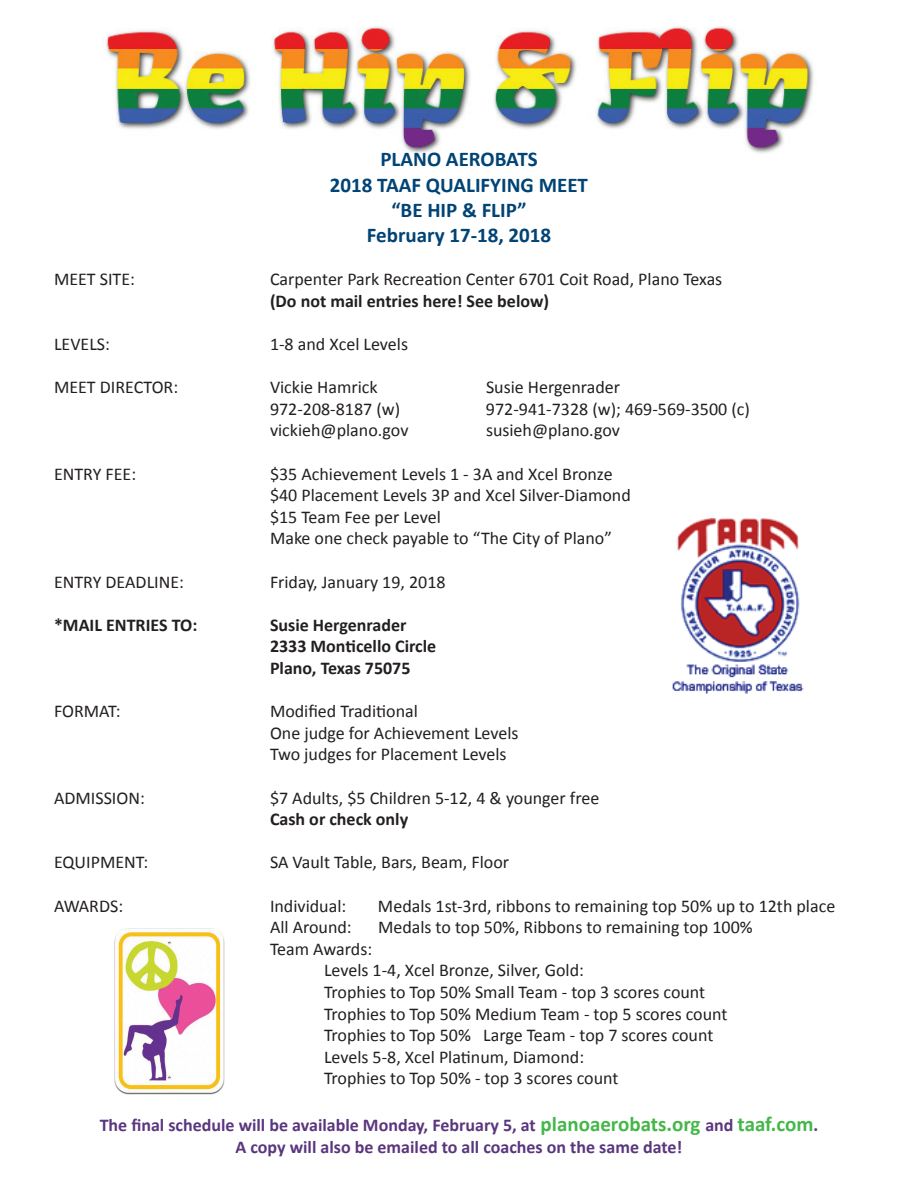
<style>
.page{position:relative;width:918px;height:1188px;background:#fff}
.page>*{position:absolute;margin:0;border:0;box-sizing:border-box;transform-origin:0 0}
.t1{font:700 21px/25.2px "Calibri";color:#004375;text-align:center}
.t2{font:18px/21.6px "Calibri";color:#231f20}
.t3{font:700 18px/21.6px "Calibri";color:#5a367e;text-align:center}
.t4{font:700 18px/21.6px "Calibri";color:#231f20}
.s1{font-size:21px;color:#45b749}
</style>
<div class="page">
<img style="left:105px;top:26px;width:709px;height:127px">
<img style="left:672px;top:518px;width:132px;height:176px">
<img style="left:114px;top:929px;width:111px;height:165px">
<p class="t1" style="left:330px;top:147px;width:260px">PLANO AEROBATS<br>2018 TAAF QUALIFYING MEET “BE HIP &amp; FLIP”<br>February 17-18, 2018</p>
<p class="t2" style="left:54px;top:268px;width:82px">MEET SITE:</p>
<p class="t2" style="left:270px;top:268px;width:454px">Carpenter Park Recreation Center 6701 Coit Road, Plano Texas</p>
<p class="t4" style="left:270px;top:290px;width:281px">(Do not mail entries here! See below)</p>
<p class="t2" style="left:54px;top:333px;width:57px">LEVELS:</p>
<p class="t2" style="left:270px;top:333px;width:140px">1-8 and Xcel Levels</p>
<p class="t2" style="left:54px;top:376px;width:126px">MEET DIRECTOR:</p>
<p class="t2" style="left:270px;top:376px;width:109px">Vickie Hamrick</p>
<p class="t2" style="left:486px;top:376px;width:136px">Susie Hergenrader</p>
<p class="t2" style="left:270px;top:398px;width:132px">972-208-8187 (w)</p>
<p class="t2" style="left:486px;top:398px;width:265px">972-941-7328 (w); 469-569-3500 (c)</p>
<p class="t2" style="left:270px;top:420px;width:140px">vickieh@plano.gov</p>
<p class="t2" style="left:486px;top:420px;width:135px">susieh@plano.gov</p>
<p class="t2" style="left:54px;top:463px;width:84px">ENTRY FEE:</p>
<p class="t2" style="left:270px;top:463px;width:362px">$35 Achievement Levels 1 - 3A and Xcel Bronze $40 Placement Levels 3P and Xcel Silver-Diamond $15 Team Fee per Level<br>Make one check payable to “The City of Plano”</p>
<p class="t2" style="left:54px;top:571px;width:132px">ENTRY DEADLINE:</p>
<p class="t2" style="left:270px;top:571px;width:177px">Friday, January 19, 2018</p>
<p class="t4" style="left:54px;top:614px;width:145px">*MAIL ENTRIES TO:</p>
<p class="t4" style="left:270px;top:614px;width:168px">Susie Hergenrader<br>2333 Monticello Circle<br>Plano, Texas 75075</p>
<p class="t2" style="left:54px;top:700px;width:68px">FORMAT:</p>
<p class="t2" style="left:270px;top:700px;width:250px">Modified Traditional<br>One judge for Achievement Levels<br>Two judges for Placement Levels</p>
<p class="t2" style="left:54px;top:787px;width:92px">ADMISSION:</p>
<p class="t2" style="left:270px;top:787px;width:331px">$7 Adults, $5 Children 5-12, 4 &amp; younger free</p>
<p class="t4" style="left:270px;top:808px;width:140px">Cash or check only</p>
<p class="t2" style="left:54px;top:852px;width:96px">EQUIPMENT:</p>
<p class="t2" style="left:270px;top:852px;width:241px">SA Vault Table, Bars, Beam, Floor</p>
<p class="t2" style="left:54px;top:895px;width:71px">AWARDS:</p>
<p class="t2" style="left:270px;top:895px;width:78px">Individual:</p>
<p class="t2" style="left:378px;top:895px;width:459px">Medals 1st-3rd, ribbons to remaining top 50% up to 12th place</p>
<p class="t2" style="left:270px;top:916px;width:83px">All Around:</p>
<p class="t2" style="left:378px;top:916px;width:376px">Medals to top 50%, Ribbons to remaining top 100%</p>
<p class="t2" style="left:324px;top:938px;width:405px;text-indent:-54px">Team Awards:<br>Levels 1-4, Xcel Bronze, Silver, Gold:<br>Trophies to Top 50% Small Team - top 3 scores count Trophies to Top 50% Medium Team - top 5 scores count Trophies to Top 50% Large Team - top 7 scores count Levels 5-8, Xcel Platinum, Diamond:<br>Trophies to Top 50% - top 3 scores count</p>
<p class="t3" style="left:100px;top:1114px;width:720px">The final schedule will be available Monday, February 5, at <span class="s1">planoaerobats.org</span> and <span class="s1">taaf.com</span>.<br>A copy will also be emailed to all coaches on the same date!</p>
</div>
